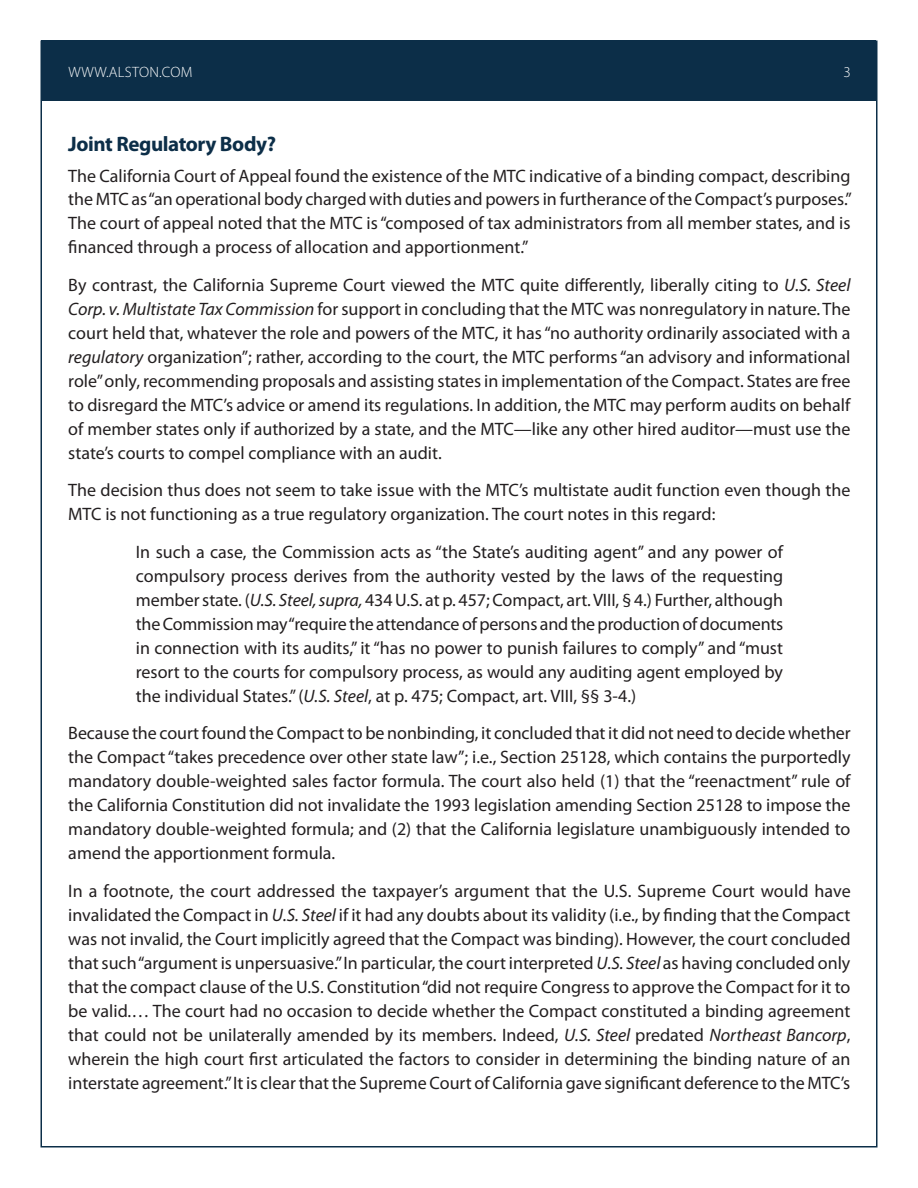
<style>
.page{position:relative;width:918px;height:1188px;background:#fff}
.page>*{position:absolute;margin:0;border:0;box-sizing:border-box;transform-origin:0 0}
.t1{font:700 21px "Myriad Pro";letter-spacing:-.02em;color:#0c2e48}
.t2{font:18px/24px "Myriad Pro";color:#231f20;text-align:justify}
.t3{font:300 15px "Myriad Pro";letter-spacing:.02em;color:#fff}
.s1{font-style:italic}
</style>
<div class="page">
<div style="left:42px;top:40px;width:834px;height:61px;background:#0c2e48"></div>
<p class="t3" style="left:68px;top:63px;width:126px">WWW.ALSTON.COM</p>
<p class="t3" style="left:843px;top:63px;width:9px">3</p>
<p class="t1" style="left:68px;top:130px;width:209px">Joint Regulatory Body?</p>
<p class="t2" style="left:68px;top:163px;width:785px">The California Court of Appeal found the existence of the MTC indicative of a binding compact, describing the MTC as “an operational body charged with duties and powers in furtherance of the Compact’s purposes.” The court of appeal noted that the MTC is “composed of tax administrators from all member states, and is financed through a process of allocation and apportionment.”</p>
<p class="t2" style="left:68px;top:273px;width:784px">By contrast, the California Supreme Court viewed the MTC quite differently, liberally citing to <span class="s1">U.S. Steel Corp. v. Multistate Tax Commission</span> for support in concluding that the MTC was nonregulatory in nature. The court held that, whatever the role and powers of the MTC, it has “no authority ordinarily associated with a <span class="s1">regulatory</span> organization”; rather, according to the court, the MTC performs “an advisory and informational role” only, recommending proposals and assisting states in implementation of the Compact. States are free to disregard the MTC’s advice or amend its regulations. In addition, the MTC may perform audits on behalf of member states only if authorized by a state, and the MTC—like any other hired auditor—must use the state’s courts to compel compliance with an audit.</p>
<p class="t2" style="left:68px;top:478px;width:784px">The decision thus does not seem to take issue with the MTC’s multistate audit function even though the<br>MTC is not functioning as a true regulatory organization. The court notes in this regard:</p>
<p class="t2" style="left:136px;top:540px;width:649px">In such a case, the Commission acts as “the State’s auditing agent” and any power of compulsory process derives from the authority vested by the laws of the requesting member state. (<span class="s1">U.S. Steel, supra,</span> 434 U.S. at p. 457; Compact, art. VIII, § 4.) Further, although the Commission may “require the attendance of persons and the production of documents in connection with its audits,” it “has no power to punish failures to comply” and “must resort to the courts for compulsory process, as would any auditing agent employed by the individual States.” (<span class="s1">U.S. Steel</span>, at p. 475; Compact, art. VIII, §§ 3-4.)</p>
<p class="t2" style="left:68px;top:721px;width:784px">Because the court found the Compact to be nonbinding, it concluded that it did not need to decide whether the Compact “takes precedence over other state law”; i.e., Section 25128, which contains the purportedly mandatory double-weighted sales factor formula. The court also held (1) that the “reenactment” rule of the California Constitution did not invalidate the 1993 legislation amending Section 25128 to impose the mandatory double-weighted formula; and (2) that the California legislature unambiguously intended to amend the apportionment formula.</p>
<p class="t2" style="left:68px;top:879px;width:784px">In a footnote, the court addressed the taxpayer’s argument that the U.S. Supreme Court would have invalidated the Compact in <span class="s1">U.S. Steel</span> if it had any doubts about its validity (i.e., by finding that the Compact was not invalid, the Court implicitly agreed that the Compact was binding). However, the court concluded that such “argument is unpersuasive.” In particular, the court interpreted <span class="s1">U.S. Steel</span> as having concluded only that the compact clause of the U.S. Constitution “did not require Congress to approve the Compact for it to be valid.… The court had no occasion to decide whether the Compact constituted a binding agreement that could not be unilaterally amended by its members. Indeed, <span class="s1">U.S. Steel</span> predated <span class="s1">Northeast Bancorp</span>, wherein the high court first articulated the factors to consider in determining the binding nature of an interstate agreement.” It is clear that the Supreme Court of California gave significant deference to the MTC’s</p>
</div>
